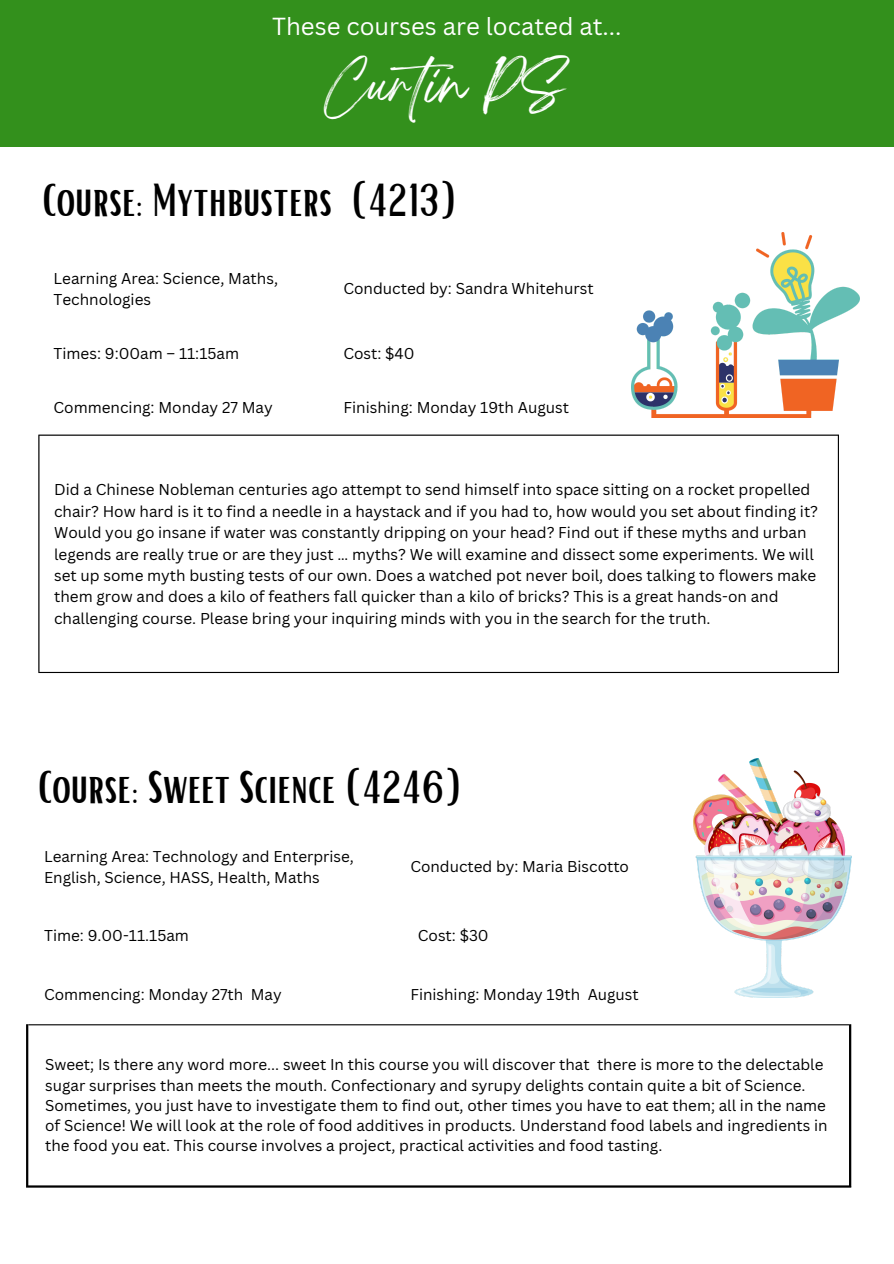
<style>
.page{position:relative;width:894px;height:1264px;background:#fff}
.page>*{position:absolute;margin:0;border:0;box-sizing:border-box;transform-origin:0 0}
.t1{font:45px "Bright";color:#000}
.t2{font:45px "Breathing";color:#fff}
.t3{font:24px "Canva Sans";color:#fff}
.t4{font:15.3px/21.3px "Canva Sans";color:#000}
</style>
<div class="page">
<div style="left:0;top:0;width:893px;height:147px;background:#33901c"></div>
<hr style="left:38px;top:435px;width:1px;height:237px;background:#000">
<hr style="left:837px;top:435px;width:1px;height:237px;background:#000">
<hr style="left:38px;top:434px;width:800px;height:1px;background:#000">
<hr style="left:38px;top:672px;width:800px;height:1px;background:#000">
<img style="left:631px;top:232px;width:228px;height:185px">
<hr style="left:28px;top:1024px;width:820px;height:1px;background:#000">
<hr style="left:26px;top:1024px;width:2px;height:161px;background:#000">
<hr style="left:848px;top:1024px;width:3px;height:161px;background:#000">
<hr style="left:26px;top:1185px;width:825px;height:2px;background:#000">
<img style="left:693px;top:758px;width:157px;height:239px">
<p class="t3" style="left:272px;top:10px;width:351px">These courses are located at...</p>
<p class="t2" style="left:325px;top:71px;width:241px">Curtin PS</p>
<p class="t1" style="left:43px;top:171px;width:416px">Course: Mythbusters (4213)</p>
<p class="t4" style="left:54px;top:267px;width:226px">Learning Area: Science, Maths,<br>Technologies</p>
<h1 class="t4" style="left:343px;top:277px;width:252px">Conducted by: Sandra Whitehurst</h1>
<h1 class="t4" style="left:54px;top:343px;width:187px">Times: 9:00am – 11:15am</h1>
<p class="t4" style="left:343px;top:343px;width:73px">Cost: $40</p>
<p class="t4" style="left:54px;top:397px;width:221px">Commencing: Monday 27 May</p>
<p class="t4" style="left:343px;top:397px;width:227px">Finishing: Monday 19th August</p>
<p class="t4" style="left:54px;top:479px;width:765px">Did a Chinese Nobleman centuries ago attempt to send himself into space sitting on a rocket propelled chair? How hard is it to find a needle in a haystack and if you had to, how would you set about finding it?<br>Would you go insane if water was constantly dripping on your head? Find out if these myths and urban legends are really true or are they just … myths? We will examine and dissect some experiments. We will set up some myth busting tests of our own. Does a watched pot never boil, does talking to flowers make them grow and does a kilo of feathers fall quicker than a kilo of bricks? This is a great hands-on and challenging course. Please bring your inquiring minds with you in the search for the truth.</p>
<p class="t1" style="left:38px;top:758px;width:425px">Course: Sweet Science (4246)</p>
<h1 class="t4" style="left:44px;top:846px;width:311px;line-height:20.2px">Learning Area: Technology and Enterprise,<br>English, Science, HASS, Health, Maths</h1>
<p class="t4" style="left:410px;top:855px;width:220px">Conducted by: Maria Biscotto</p>
<p class="t4" style="left:44px;top:924px;width:146px">Time: 9.00-11.15am</p>
<p class="t4" style="left:417px;top:924px;width:72px">Cost: $30</p>
<p class="t4" style="left:44px;top:983px;width:239px">Commencing: Monday 27th May</p>
<p class="t4" style="left:410px;top:983px;width:230px">Finishing: Monday 19th August</p>
<p class="t4" style="left:45px;top:1054px;width:783px;line-height:20.2px">Sweet; Is there any word more... sweet In this course you will discover that there is more to the delectable sugar surprises than meets the mouth. Confectionary and syrupy delights contain quite a bit of Science.<br>Sometimes, you just have to investigate them to find out, other times you have to eat them; all in the name of Science! We will look at the role of food additives in products. Understand food labels and ingredients in the food you eat. This course involves a project, practical activities and food tasting.</p>
</div>
